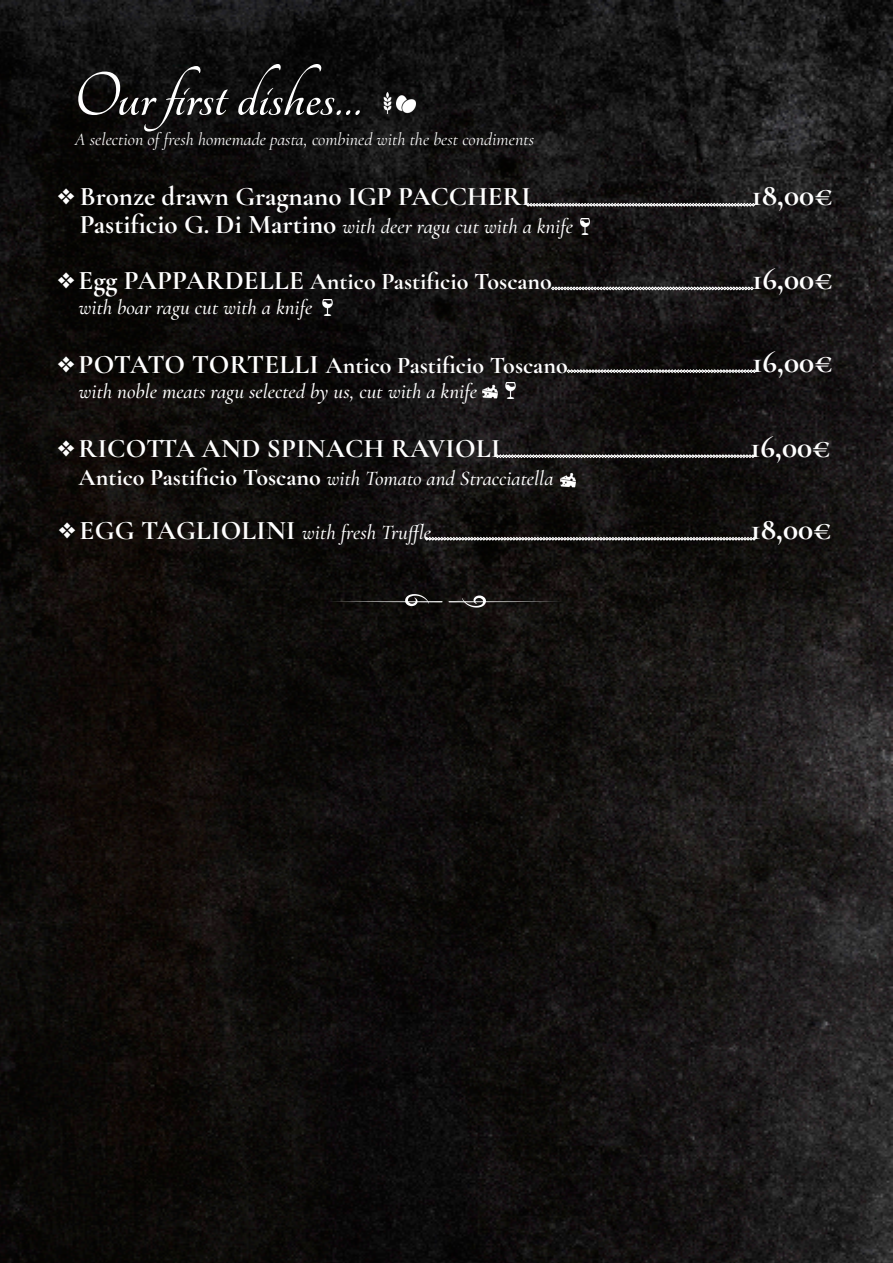
<style>
.page{position:relative;width:893px;height:1263px;background:#fff}
.page>*{position:absolute;margin:0;border:0;box-sizing:border-box;transform-origin:0 0}
.t1{font:700 67.5px "Tangerine";color:#fff}
.t2{font:700 31.5px "Cormorant Garamond";color:#fff}
.t3{font:700 27px "Cormorant Garamond";color:#fff}
.t4{font:700 24px "Cormorant Garamond";color:#fff}
.t5{font:italic 500 21px "Cormorant Garamond";color:#fff}
.t6{font:italic 18px "Cormorant Garamond";color:#fff}
.s1{font-weight:700;font-style:normal;font-size:27px}
.s2{font-size:27px}
.s3{font-weight:700;font-style:normal;font-size:24px}
</style>
<div class="page">
<img style="left:0;top:0;width:893px;height:1263px">
<svg style="left:551px;top:287px;width:203px;height:3px"></svg>
<svg style="left:567px;top:369px;width:189px;height:4px"></svg>
<svg style="left:496px;top:454px;width:259px;height:4px"></svg>
<svg style="left:526px;top:203px;width:229px;height:3px"></svg>
<img style="left:561px;top:472px;width:15px;height:16px">
<img style="left:483px;top:383px;width:15px;height:17px">
<svg style="left:425px;top:537px;width:331px;height:3px"></svg>
<img style="left:379px;top:93px;width:37px;height:21px">
<img style="left:503px;top:383px;width:15px;height:15px">
<img style="left:320px;top:300px;width:15px;height:15px">
<img style="left:577px;top:219px;width:15px;height:15px">
<svg style="left:327px;top:594px;width:237px;height:14px;background:#262422"></svg>
<svg style="left:58px;top:356px;width:16px;height:17px"></svg>
<svg style="left:58px;top:272px;width:16px;height:17px"></svg>
<h1 class="t1" style="left:74px;top:63px;width:289px">Our first dishes…</h1>
<p class="t6" style="left:75px;top:125px;width:461px">A selection of fresh homemade pasta, combined with the best condiments</p>
<p class="t3" style="left:58px;top:180px;width:474px">❖ Bronze drawn Gragnano IGP PACCHERI</p>
<p class="t5" style="left:80px;top:210px;width:495px"><span class="s1">Pastificio G. Di Martino</span> with deer ragu cut with a knife</p>
<p class="t4" style="left:78px;top:266px;width:475px"><span class="s2">Egg PAPPARDELLE</span> Antico Pastificio Toscano</p>
<p class="t5" style="left:78px;top:291px;width:235px">with boar ragu cut with a knife</p>
<p class="t4" style="left:79px;top:350px;width:491px"><span class="s2">POTATO TORTELLI</span> Antico Pastificio Toscano</p>
<p class="t5" style="left:78px;top:375px;width:400px">with noble meats ragu selected by us, cut with a knife</p>
<p class="t3" style="left:58px;top:431px;width:444px">❖RICOTTA AND SPINACH RAVIOLI</p>
<p class="t5" style="left:79px;top:462px;width:476px"><span class="s3">Antico Pastificio Toscano</span> with Tomato and Stracciatella</p>
<h2 class="t2" style="left:751px;top:176px;width:83px">18,00€</h2>
<h2 class="t2" style="left:752px;top:259px;width:82px">16,00€</h2>
<h2 class="t2" style="left:752px;top:342px;width:82px">16,00€</h2>
<h2 class="t2" style="left:750px;top:427px;width:82px">16,00€</h2>
<p class="t5" style="left:59px;top:516px;width:374px">❖ <span class="s1">EGG TAGLIOLINI</span> with fresh Truffle</p>
<h2 class="t2" style="left:750px;top:510px;width:83px">18,00€</h2>
</div>
